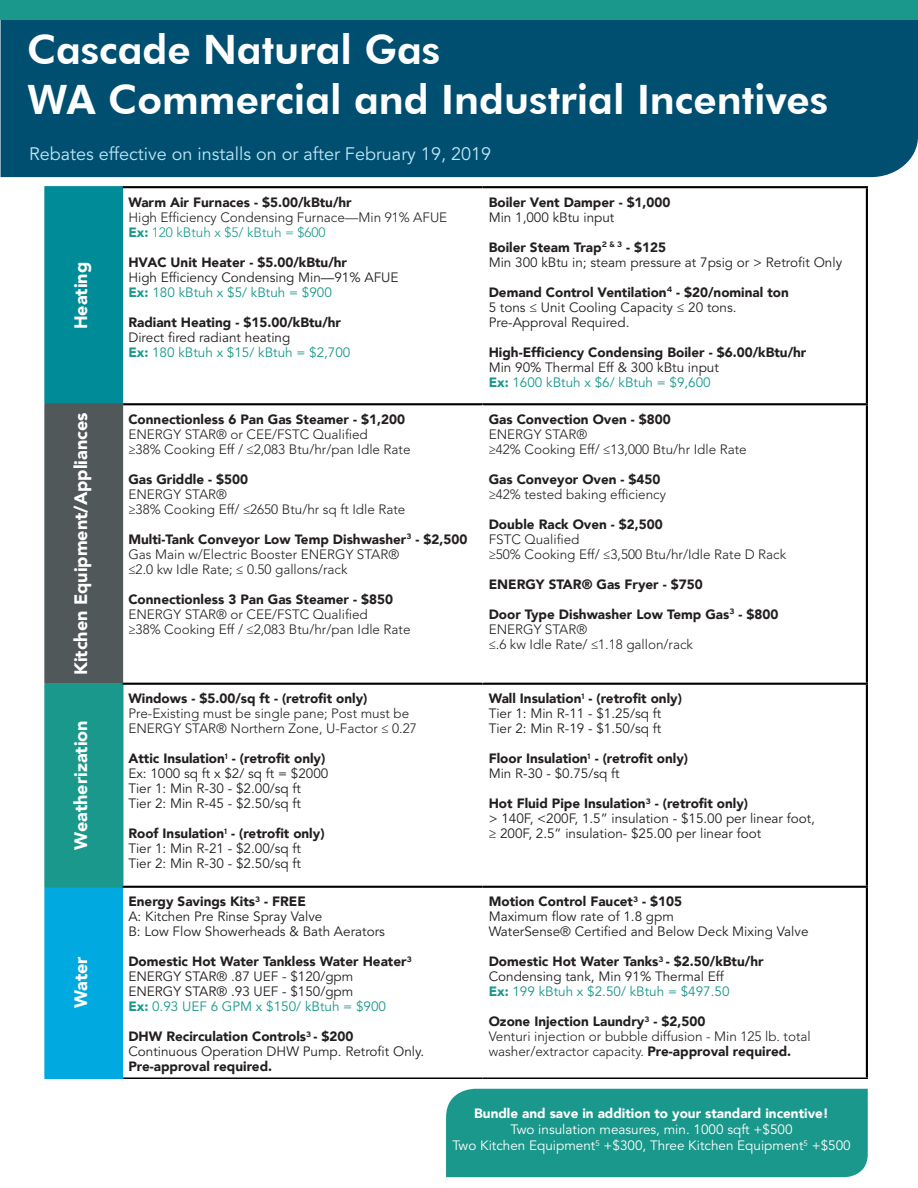
<style>
.page{position:relative;width:918px;height:1188px;background:#fff}
.page>*{position:absolute;margin:0;border:0;box-sizing:border-box;transform-origin:0 0}
.t1{font:800 40.5px/49.5px "Futura BT";color:#fff}
.t2{font:900 18px "Avenir";color:#fff}
.t3{font:18px "Avenir LT Std";color:#c0e7f5}
.t4{font:300 13.5px/15px "Avenir LT Std";color:#231f20}
.t5{font:13.5px/15px "Avenir LT Std";color:#231f20}
.t6{font:900 13.5px/15px "Avenir";color:#231f20}
.t7{font:13.5px "Avenir LT Std";color:#fff}
.t8{font:900 13.5px "Avenir";color:#fff}
.s1{font-family:"Avenir";font-weight:900}
.s2{font-family:"Avenir";font-weight:900;color:#1a988b}
.s3{color:#1a988b}
.s4{font-family:"Avenir LT Std";font-weight:400}
.s5{font-family:"Avenir LT Std";font-weight:400;color:#1a988b}
</style>
<div class="page">
<div style="left:446px;top:1089px;width:422px;height:88px;background:#1a988b"></div>
<div style="left:1px;top:19px;width:917px;height:158px;background:#004f71"></div>
<div style="left:0;top:0;width:918px;height:19px;background:#1a988b"></div>
<div style="left:45px;top:187px;width:77px;height:217px;background:#008b98"></div>
<div style="left:45px;top:404px;width:77px;height:280px;background:#515859"></div>
<div style="left:45px;top:684px;width:77px;height:203px;background:#1a988b"></div>
<div style="left:45px;top:887px;width:77px;height:191px;background:#00a9e0"></div>
<hr style="left:44px;top:888px;width:2px;height:189px;background:#00a9e0">
<hr style="left:44px;top:1077px;width:79px;height:2px;background:#00a9e0">
<hr style="left:122px;top:186px;width:361px;height:2px;background:#000">
<hr style="left:483px;top:186px;width:385px;height:2px;background:#000">
<hr style="left:866px;top:188px;width:2px;height:215px;background:#000">
<hr style="left:122px;top:888px;width:1px;height:189px;background:#00a9e0">
<hr style="left:866px;top:888px;width:2px;height:189px;background:#000">
<hr style="left:123px;top:1077px;width:360px;height:2px;background:#000">
<hr style="left:483px;top:1077px;width:385px;height:2px;background:#000">
<hr style="left:866px;top:685px;width:2px;height:201px;background:#000">
<hr style="left:122px;top:886px;width:361px;height:2px;background:#000">
<hr style="left:483px;top:886px;width:385px;height:2px;background:#000">
<hr style="left:123px;top:403px;width:360px;height:2px;background:#000">
<hr style="left:483px;top:403px;width:385px;height:2px;background:#000">
<hr style="left:866px;top:405px;width:2px;height:278px;background:#000">
<hr style="left:122px;top:683px;width:361px;height:2px;background:#000">
<hr style="left:483px;top:683px;width:385px;height:2px;background:#000">
<hr style="left:44px;top:186px;width:78px;height:2px;background:#008b98">
<hr style="left:44px;top:188px;width:2px;height:216px;background:#008b98">
<hr style="left:122px;top:188px;width:1px;height:215px;background:#008b98">
<hr style="left:44px;top:404px;width:79px;height:1px;background:#515859">
<hr style="left:44px;top:405px;width:2px;height:278px;background:#515859">
<hr style="left:122px;top:405px;width:1px;height:278px;background:#515859">
<hr style="left:44px;top:683px;width:78px;height:1px;background:#1a988b">
<hr style="left:44px;top:684px;width:2px;height:202px;background:#1a988b">
<hr style="left:44px;top:886px;width:78px;height:2px;background:#1a988b">
<hr style="left:121px;top:685px;width:2px;height:201px;background:#1a988b">
<p class="t1" style="left:27px;top:25px;width:803px">Cascade Natural Gas<br>WA Commercial and Industrial Incentives</p>
<p class="t3" style="left:29px;top:144px;width:464px">Rebates effective on installs on or after February 19, 2019</p>
<p class="t2" style="left:65px;top:329px;width:69px;rotate:-90deg">Heating</p>
<p class="t4" style="left:128px;top:195px;width:320px"><span class="s1">Warm Air Furnaces - $5.00/kBtu/hr<br></span>High Efficiency Condensing Furnace—Min 91% AFUE<br><span class="s2">Ex:</span> <span class="s3">120 kBtuh x $5/ kBtuh = $600</span></p>
<p class="t5" style="left:128px;top:255px;width:272px"><span class="s1">HVAC Unit Heater - $5.00/kBtu/hr<br></span>High Efficiency Condensing Min—91% AFUE<br><span class="s2">Ex:</span> <span class="s3">180 kBtuh x $5/ kBtuh = $900</span></p>
<p class="t6" style="left:128px;top:314px;width:224px">Radiant Heating - $15.00/kBtu/hr<br><span class="s4">Direct fired radiant heating<br></span><span class="s3">Ex:</span> <span class="s5">180 kBtuh x $15/ kBtuh = $2,700</span></p>
<p class="t2" style="left:65px;top:675px;width:264px;rotate:-90deg">Kitchen Equipment/Appliances</p>
<p class="t4" style="left:128px;top:412px;width:284px"><span class="s1">Connectionless 6 Pan Gas Steamer - $1,200<br></span>ENERGY STAR® or CEE/FSTC Qualified<br>≥38% Cooking Eff / ≤2,083 Btu/hr/pan Idle Rate</p>
<p class="t4" style="left:128px;top:472px;width:278px"><span class="s1">Gas Griddle - $500<br></span>ENERGY STAR®<br>≥38% Cooking Eff/ ≤2650 Btu/hr sq ft Idle Rate</p>
<p class="t4" style="left:128px;top:532px;width:341px"><span class="s1">Multi-Tank Conveyor Low Temp Dishwasher</span><sup>3</sup> <span class="s1">- $2,500<br></span>Gas Main w/Electric Booster ENERGY STAR®<br>≤2.0 kw Idle Rate; ≤ 0.50 gallons/rack</p>
<p class="t4" style="left:128px;top:592px;width:284px"><span class="s1">Connectionless 3 Pan Gas Steamer - $850<br></span>ENERGY STAR® or CEE/FSTC Qualified<br>≥38% Cooking Eff / ≤2,083 Btu/hr/pan Idle Rate</p>
<p class="t2" style="left:65px;top:850px;width:131px;rotate:-90deg">Weatherization</p>
<p class="t2" style="left:65px;top:1008px;width:53px;rotate:-90deg">Water</p>
<p class="t4" style="left:128px;top:691px;width:290px"><span class="s1">Windows - $5.00/sq ft - (retrofit only)<br></span>Pre-Existing must be single pane; Post must be<br>ENERGY STAR® Northern Zone, U-Factor ≤ 0.27</p>
<p class="t6" style="left:128px;top:751px;width:202px">Attic Insulation<sup>1</sup> - (retrofit only)<br><span class="s4">Ex: 1000 sq ft x $2/ sq ft = $2000</span></p>
<p class="t5" style="left:128px;top:781px;width:174px">Tier 1: Min R-30 - $2.00/sq ft</p>
<p class="t5" style="left:128px;top:796px;width:174px">Tier 2: Min R-45 - $2.50/sq ft</p>
<p class="t6" style="left:128px;top:826px;width:198px">Roof Insulation<sup>1</sup> - (retrofit only)<br><span class="s4">Tier 1: Min R-21 - $2.00/sq ft</span></p>
<p class="t5" style="left:128px;top:856px;width:174px">Tier 2: Min R-30 - $2.50/sq ft</p>
<p class="t5" style="left:128px;top:894px;width:258px"><span class="s1">Energy Savings Kits</span><sup>3</sup> <span class="s1">- FREE<br></span>A: Kitchen Pre Rinse Spray Valve<br>B: Low Flow Showerheads &amp; Bath Aerators</p>
<p class="t5" style="left:128px;top:954px;width:285px"><span class="s1">Domestic Hot Water Tankless Water Heater</span><sup>3<br></sup>ENERGY STAR® .87 UEF - $120/gpm<br>ENERGY STAR® .93 UEF - $150/gpm<br><span class="s2">Ex:</span> <span class="s3">0.93 UEF 6 GPM x $150/ kBtuh = $900</span></p>
<p class="t6" style="left:128px;top:1029px;width:297px">DHW Recirculation Controls<sup>3</sup> - $200<br><span class="s4">Continuous Operation DHW Pump. Retrofit Only.<br></span>Pre-approval required.</p>
<p class="t6" style="left:489px;top:194px;width:183px">Boiler Vent Damper - $1,000<br><span class="s4">Min 1,000 kBtu input</span></p>
<p class="t5" style="left:489px;top:240px;width:355px"><span class="s1">Boiler Steam Trap</span><sup>2</sup> <sup>&amp;</sup> <sup>3</sup> <span class="s1">- $125<br></span>Min 300 kBtu in; steam pressure at 7psig or &gt; Retrofit Only</p>
<p class="t5" style="left:489px;top:285px;width:302px"><span class="s1">Demand Control Ventilation</span><sup>4</sup> <span class="s1">- $20/nominal ton<br></span>5 tons ≤ Unit Cooling Capacity ≤ 20 tons.<br>Pre-Approval Required.</p>
<p class="t6" style="left:489px;top:344px;width:319px">High-Efficiency Condensing Boiler - $6.00/kBtu/hr<br><span class="s4">Min 90% Thermal Eff &amp; 300 kBtu input<br></span><span class="s3">Ex:</span> <span class="s5">1600 kBtuh x $6/ kBtuh = $9,600</span></p>
<p class="t4" style="left:489px;top:412px;width:260px"><span class="s1">Gas Convection Oven - $800<br></span>ENERGY STAR®<br>≥42% Cooking Eff/ ≤13,000 Btu/hr Idle Rate</p>
<p class="t4" style="left:489px;top:472px;width:179px"><span class="s1">Gas Conveyor Oven - $450 </span>≥42% tested baking efficiency</p>
<p class="t4" style="left:489px;top:517px;width:299px"><span class="s1">Double Rack Oven - $2,500<br></span>FSTC Qualified<br>≥50% Cooking Eff/ ≤3,500 Btu/hr/Idle Rate D Rack</p>
<p class="t6" style="left:489px;top:576px;width:216px">ENERGY STAR® Gas Fryer - $750</p>
<p class="t4" style="left:489px;top:607px;width:291px"><span class="s1">Door Type Dishwasher Low Temp Gas</span><sup>3</sup> <span class="s1">- $800<br></span>ENERGY STAR®<br>≤.6 kw Idle Rate/ ≤1.18 gallon/rack</p>
<p class="t6" style="left:489px;top:691px;width:195px">Wall Insulation<sup>1</sup> - (retrofit only)<br><span class="s4">Tier 1: Min R-11 - $1.25/sq ft</span></p>
<p class="t5" style="left:489px;top:721px;width:174px">Tier 2: Min R-19 - $1.50/sq ft</p>
<p class="t6" style="left:489px;top:751px;width:201px">Floor Insulation<sup>1</sup> - (retrofit only)<br><span class="s4">Min R-30 - $0.75/sq ft</span></p>
<p class="t5" style="left:489px;top:796px;width:328px"><span class="s1">Hot Fluid Pipe Insulation</span><sup>3</sup> <span class="s1">- (retrofit only)<br></span>&gt; 140F, &lt;200F, 1.5” insulation - $15.00 per linear foot, ≥ 200F, 2.5” insulation- $25.00 per linear foot</p>
<p class="t5" style="left:489px;top:894px;width:321px"><span class="s1">Motion Control Faucet</span><sup>3</sup> <span class="s1">- $105<br></span>Maximum flow rate of 1.8 gpm<br>WaterSense® Certified and Below Deck Mixing Valve</p>
<p class="t6" style="left:489px;top:954px;width:276px">Domestic Hot Water Tanks<sup>3</sup> - $2.50/kBtu/hr<br><span class="s4">Condensing tank, Min 91% Thermal Eff<br></span><span class="s3">Ex:</span> <span class="s5">199 kBtuh x $2.50/ kBtuh = $497.50</span></p>
<p class="t4" style="left:489px;top:1014px;width:324px"><span class="s1">Ozone Injection Laundry</span><sup>3</sup> <span class="s1">- $2,500<br></span>Venturi injection or bubble diffusion - Min 125 lb. total washer/extractor capacity. <span class="s1">Pre-approval required.</span></p>
<p class="t8" style="left:474px;top:1102px;width:356px">Bundle and save in addition to your standard incentive!</p>
<p class="t7" style="left:511px;top:1122px;width:284px">Two insulation measures, min. 1000 sqft +$500</p>
<p class="t7" style="left:452px;top:1138px;width:400px">Two Kitchen Equipment<sup>5</sup> +$300, Three Kitchen Equipment<sup>5</sup> +$500</p>
</div>
